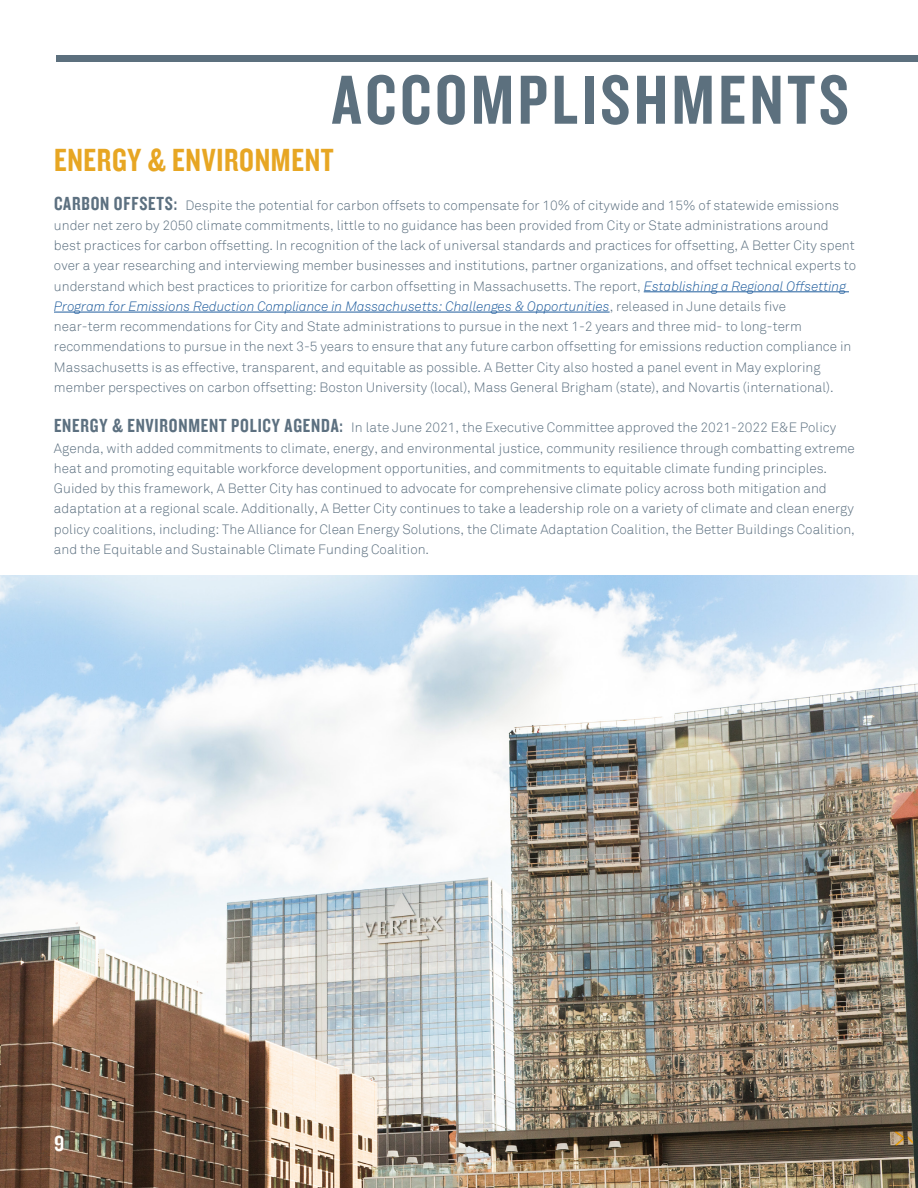
<style>
.page{position:relative;width:918px;height:1188px;background:#fff}
.page>*{position:absolute;margin:0;border:0;box-sizing:border-box;transform-origin:0 0}
.t1{font:72px "Knockout HTF49 Liteweight";letter-spacing:.05em;color:#5c707e}
.t2{font:33px "Knockout HTF49 Liteweight";letter-spacing:.02em;color:#e7a623}
.t3{font:22.5px "Knockout HTF49 Liteweight";color:#fff;scale:1.07 1}
.t4{font:300 13.5px/20.2px "Akkurat";color:#5c7080}
.s1{font-family:"Knockout HTF49 Liteweight";font-weight:400;font-size:19.5px}
.s2{font-style:italic;color:#215e9e}
</style>
<div class="page">
<hr style="left:644px;top:292px;width:205px;height:1px;background:#215e9e">
<hr style="left:54px;top:312px;width:556px;height:1px;background:#215e9e">
<div style="left:57px;top:55px;width:861px;height:7px;background:#5c707e"></div>
<img style="left:0;top:575px;width:918px;height:613px">
<h1 class="t1" style="left:332px;top:66px;width:519px">ACCOMPLISHMENTS</h1>
<h2 class="t2" style="left:54px;top:145px;width:281px">ENERGY &amp; ENVIRONMENT</h2>
<p class="t4" style="left:54px;top:195px;width:804px"><span class="s1">CARBON OFFSETS:</span> Despite the potential for carbon offsets to compensate for 10% of citywide and 15% of statewide emissions under net zero by 2050 climate commitments, little to no guidance has been provided from City or State administrations around best practices for carbon offsetting. In recognition of the lack of universal standards and practices for offsetting, A Better City spent over a year researching and interviewing member businesses and institutions, partner organizations, and offset technical experts to understand which best practices to prioritize for carbon offsetting in Massachusetts. The report, <span class="s2">Establishing a Regional Offsetting Program for Emissions Reduction Compliance in Massachusetts: Challenges &amp; Opportunities</span>, released in June details five<br>near-term recommendations for City and State administrations to pursue in the next 1-2 years and three mid- to long-term recommendations to pursue in the next 3-5 years to ensure that any future carbon offsetting for emissions reduction compliance in Massachusetts is as effective, transparent, and equitable as possible. A Better City also hosted a panel event in May exploring member perspectives on carbon offsetting: Boston University (local), Mass General Brigham (state), and Novartis (international).</p>
<p class="t4" style="left:54px;top:418px;width:802px"><span class="s1">ENERGY &amp; ENVIRONMENT POLICY AGENDA:</span> In late June 2021, the Executive Committee approved the 2021-2022 E&amp;E Policy Agenda, with added commitments to climate, energy, and environmental justice, community resilience through combatting extreme heat and promoting equitable workforce development opportunities, and commitments to equitable climate funding principles.<br>Guided by this framework, A Better City has continued to advocate for comprehensive climate policy across both mitigation and adaptation at a regional scale. Additionally, A Better City continues to take a leadership role on a variety of climate and clean energy policy coalitions, including: The Alliance for Clean Energy Solutions, the Climate Adaptation Coalition, the Better Buildings Coalition, and the Equitable and Sustainable Climate Funding Coalition.</p>
<h3 class="t3" style="left:50px;top:1139px;width:15px">9<sup>9</sup></h3>
</div>
